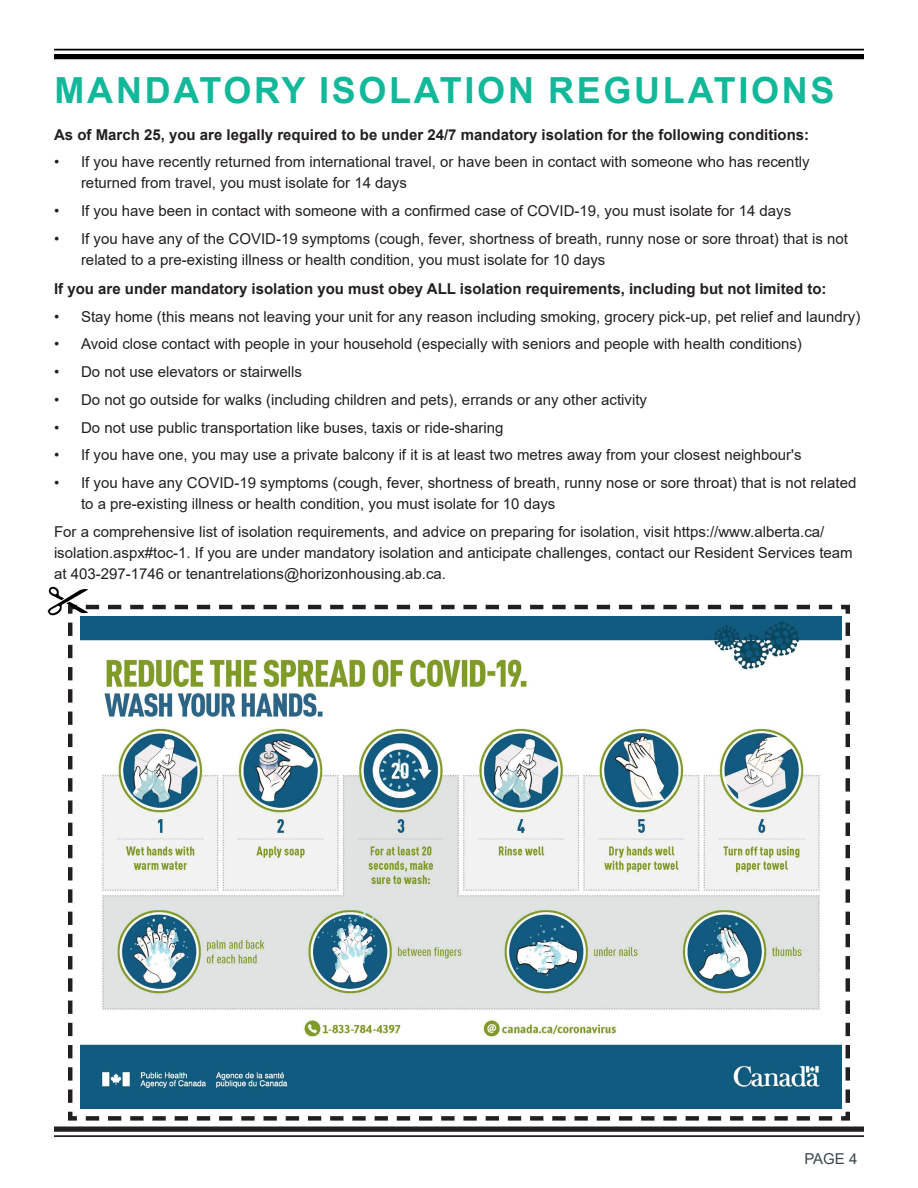
<style>
.page{position:relative;width:918px;height:1188px;background:#fff}
.page>*{position:absolute;margin:0;border:0;box-sizing:border-box;transform-origin:0 0}
.heading{font:700 36px "Arial";letter-spacing:.075em;color:#12b899}
.paragraph{font:15px/21px "Arial";color:#231f20}
.paragraph-2{font:700 15px "Arial";color:#231f20}
.t1{font:15px "Arial";color:#38474f}
</style>
<div class="page">
<hr style="left:54px;top:49px;width:810px;height:2px;background:#000">
<div style="left:54px;top:54px;width:810px;height:5px;background:#000"></div>
<hr style="left:54px;top:1135px;width:810px;height:2px;background:#231f20">
<div style="left:54px;top:1126px;width:810px;height:6px;background:#231f20"></div>
<svg style="left:68px;top:604px;width:782px;height:517px"></svg>
<svg style="left:48px;top:587px;width:784px;height:28px"></svg>
<p class="heading" style="left:55px;top:65px;width:781px">MANDATORY ISOLATION REGULATIONS</p>
<p class="paragraph-2" style="left:54px;top:124px;width:757px">As of March 25, you are legally required to be under 24/7 mandatory isolation for the following conditions:</p>
<p class="paragraph" style="left:81px;top:152px;width:730px;text-indent:-27px">• If you have recently returned from international travel, or have been in contact with someone who has recently returned from travel, you must isolate for 14 days</p>
<p class="paragraph" style="left:54px;top:200px;width:739px">• If you have been in contact with someone with a confirmed case of COVID-19, you must isolate for 14 days</p>
<p class="paragraph" style="left:81px;top:228px;width:769px;text-indent:-27px">• If you have any of the COVID-19 symptoms (cough, fever, shortness of breath, runny nose or sore throat) that is not related to a pre-existing illness or health condition, you must isolate for 10 days</p>
<p class="paragraph-2" style="left:54px;top:278px;width:774px">If you are under mandatory isolation you must obey ALL isolation requirements, including but not limited to:</p>
<p class="paragraph" style="left:54px;top:306px;width:808px">• Stay home (this means not leaving your unit for any reason including smoking, grocery pick-up, pet relief and laundry)</p>
<p class="paragraph" style="left:54px;top:333px;width:749px">• Avoid close contact with people in your household (especially with seniors and people with health conditions)</p>
<p class="paragraph" style="left:54px;top:361px;width:249px">• Do not use elevators or stairwells</p>
<p class="paragraph" style="left:54px;top:389px;width:595px">• Do not go outside for walks (including children and pets), errands or any other activity</p>
<p class="paragraph" style="left:54px;top:417px;width:451px">• Do not use public transportation like buses, taxis or ride-sharing</p>
<p class="paragraph" style="left:54px;top:444px;width:749px">• If you have one, you may use a private balcony if it is at least two metres away from your closest neighbour's</p>
<p class="paragraph" style="left:81px;top:472px;width:777px;text-indent:-27px">• If you have any COVID-19 symptoms (cough, fever, shortness of breath, runny nose or sore throat) that is not related to a pre-existing illness or health condition, you must isolate for 10 days</p>
<p class="paragraph" style="left:54px;top:521px;width:800px">For a comprehensive list of isolation requirements, and advice on preparing for isolation, visit https://www.alberta.ca/ isolation.aspx#toc-1. If you are under mandatory isolation and anticipate challenges, contact our Resident Services team at 403-297-1746 or tenantrelations@horizonhousing.ab.ca.</p>
<p class="t1" style="left:804px;top:1149px;width:55px">PAGE 4</p>
</div>
